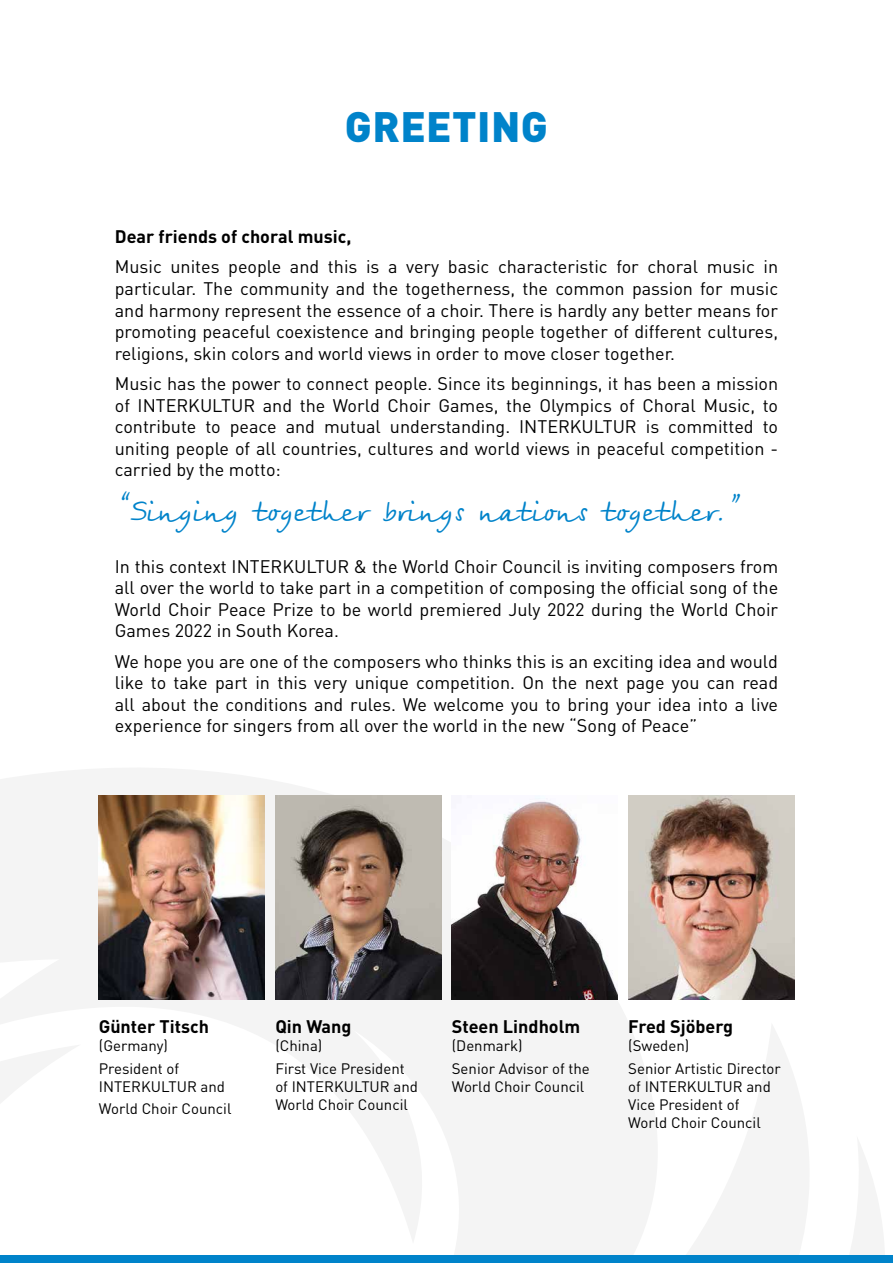
<style>
.page{position:relative;width:893px;height:1263px;background:#fff}
.page>*{position:absolute;margin:0;border:0;box-sizing:border-box;transform-origin:0 0}
.t1{font:900 42px "DIN Pro";letter-spacing:.01em;color:#0083ca}
.t2{font:italic 30px "Birch CTT";color:#0083ca}
.t3{font:18px/21.6px "DIN Pro";color:#000;text-align:justify}
.t4{font:700 18px "DIN Pro";color:#000}
.t5{font:15px/22.2px "DIN Pro";color:#000}
</style>
<div class="page">
<svg style="left:850px;top:1141px;width:35px;height:114px;fill:#f4f4f4"></svg>
<svg style="left:768px;top:951px;width:41px;height:304px;fill:#f4f4f4"></svg>
<svg style="left:0;top:768px;width:768px;height:487px;fill:#f4f4f4"></svg>
<svg style="left:0;top:903px;width:425px;height:341px"></svg>
<img style="left:99px;top:795px;width:166px;height:204px">
<img style="left:275px;top:795px;width:166px;height:204px">
<img style="left:452px;top:795px;width:166px;height:204px">
<img style="left:628px;top:795px;width:166px;height:204px">
<div style="left:0;top:1255px;width:893px;height:8px;background:#0083ca"></div>
<h1 class="t1" style="left:345px;top:98px;width:205px">GREETING</h1>
<p class="t4" style="left:115px;top:225px;width:238px">Dear friends of choral music,</p>
<p class="t3" style="left:115px;top:255px;width:665px">Music unites people and this is a very basic characteristic for choral music in particular. The community and the togetherness, the common passion for music and harmony represent the essence of a choir. There is hardly any better means for promoting peaceful coexistence and bringing people together of different cultures, religions, skin colors and world views in order to move closer together.</p>
<p class="t3" style="left:115px;top:372px;width:665px">Music has the power to connect people. Since its beginnings, it has been a mission of INTERKULTUR and the World Choir Games, the Olympics of Choral Music, to contribute to peace and mutual understanding. INTERKULTUR is committed to uniting people of all countries, cultures and world views in peaceful competition - carried by the motto:</p>
<h2 class="t2" style="left:115px;top:491px;width:634px">“Sing ing tog ether bring s nations tog ether.”</h2>
<p class="t3" style="left:115px;top:555px;width:665px">In this context INTERKULTUR &amp; the World Choir Council is inviting composers from all over the world to take part in a competition of composing the official song of the World Choir Peace Prize to be world premiered July 2022 during the World Choir Games 2022 in South Korea.</p>
<p class="t3" style="left:115px;top:649px;width:665px">We hope you are one of the composers who thinks this is an exciting idea and would like to take part in this very unique competition. On the next page you can read all about the conditions and rules. We welcome you to bring your idea into a live experience for singers from all over the world in the new “Song of Peace”</p>
<p class="t4" style="left:99px;top:1014px;width:112px">Günter Titsch</p>
<p class="t5" style="left:99px;top:1034px;width:82px">(Germany)<br>President of</p>
<p class="t5" style="left:99px;top:1074px;width:134px">INTERKULTUR and<br>World Choir Council</p>
<p class="t4" style="left:275px;top:1014px;width:78px">Qin Wang</p>
<p class="t5" style="left:275px;top:1034px;width:131px">(China)<br>First Vice President</p>
<p class="t5" style="left:275px;top:1076px;width:144px;line-height:18px">of INTERKULTUR and<br>World Choir Council</p>
<p class="t4" style="left:452px;top:1014px;width:130px">Steen Lindholm</p>
<p class="t5" style="left:452px;top:1034px;width:140px">(Denmark)<br>Senior Advisor of the</p>
<p class="t5" style="left:452px;top:1074px;width:134px">World Choir Council</p>
<p class="t4" style="left:628px;top:1014px;width:106px">Fred Sjöberg</p>
<p class="t5" style="left:628px;top:1034px;width:154px">(Sweden)<br>Senior Artistic Director</p>
<p class="t5" style="left:628px;top:1076px;width:144px;line-height:18px">of INTERKULTUR and<br>Vice President of<br>World Choir Council</p>
</div>
